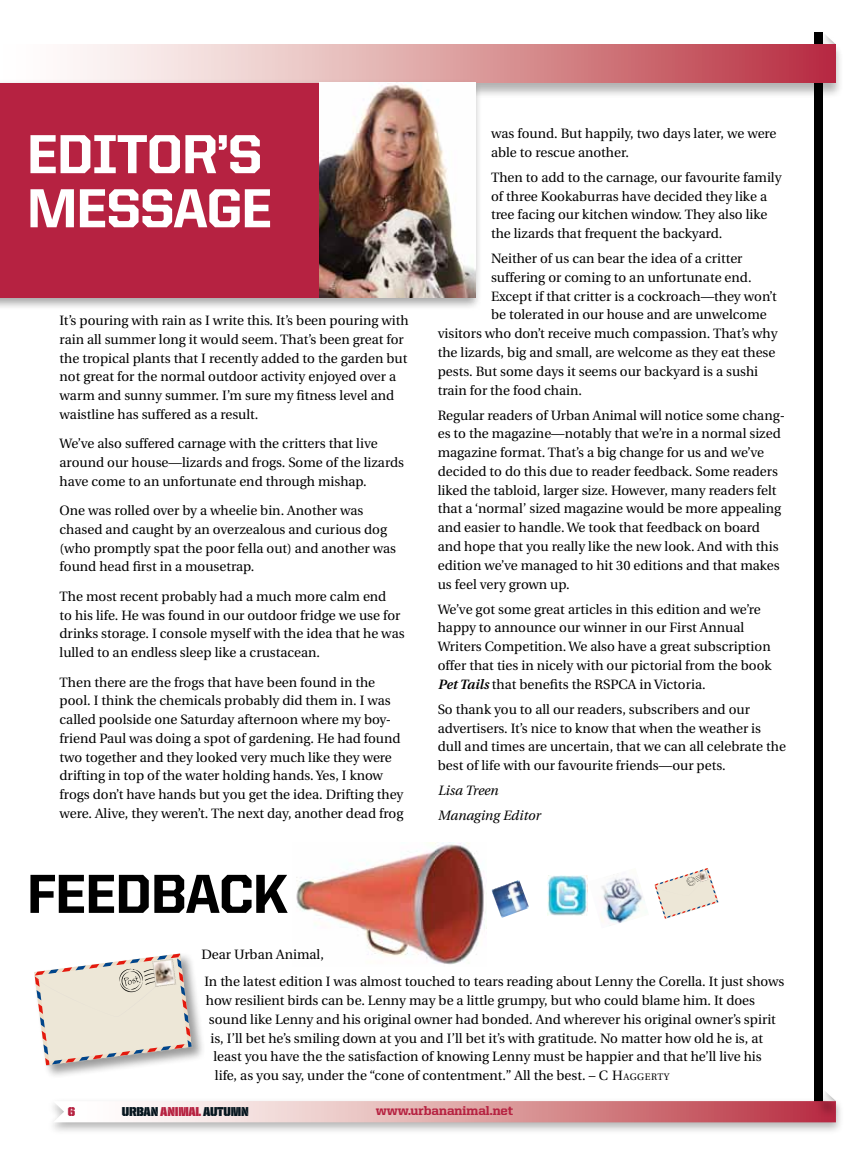
<style>
.page{position:relative;width:851px;height:1170px;background:#fff}
.page>*{position:absolute;margin:0;border:0;box-sizing:border-box;transform-origin:0 0}
.t1{font:800 55.05px/54px "United Sans Reg";letter-spacing:-.02em;color:#fff}
.t2{font:800 55.05px "United Sans Reg";letter-spacing:-.02em;color:#000}
.t3{font:13.5px/18.8px "Utopia";color:#000}
.t4{font:italic 13.5px/25px "Utopia";color:#000}
.t5{font:800 12.9px "United Serif Reg";color:#b62241}
.t6{font:12.9px "United Sans Semi Cond Stencil";letter-spacing:-.02em;color:#06161f}
.t7{font:12.9px "United Sans Semi Cond Stencil";color:#b62241}
.s1{font-weight:600;font-style:italic}
.s2{font-style:inherit}
.s3{font-size:9.45px}
.s4{color:#b62241}
</style>
<div class="page">
<div style="left:814px;top:32px;width:8px;height:1076px;background:#000"></div>
<div style="left:46px;top:1096px;width:797px;height:38px;background:#000;opacity:.3"></div>
<div style="left:814px;top:1090px;width:28px;height:27px;background:#000;opacity:.3"></div>
<svg style="left:53px;top:1088px;width:782px;height:34px"></svg>
<div style="left:814px;top:34px;width:28px;height:27px;background:#000;opacity:.3"></div>
<svg style="left:823px;top:34px;width:12px;height:10px"></svg>
<div style="left:0;top:44px;width:843px;height:55px;background:#000;opacity:.3"></div>
<div style="left:0;top:44px;width:835px;height:38px;background:linear-gradient(to right,#fff,#b93643)"></div>
<div style="left:0;top:79px;width:482px;height:231px;background:#000;opacity:.35"></div>
<div style="left:0;top:83px;width:474px;height:215px;background:#b62241"></div>
<img style="left:319px;top:83px;width:156px;height:215px">
<div style="left:32px;top:951px;width:174px;height:128px;background:#000;opacity:.4"></div>
<svg style="left:34px;top:953px;width:158px;height:112px;background:#e2dacf"></svg>
<img style="left:154px;top:960px;width:20px;height:25px">
<svg style="left:654px;top:868px;width:64px;height:50px"></svg>
<img style="left:547px;top:875px;width:40px;height:39px">
<img style="left:600px;top:874px;width:45px;height:52px">
<img style="left:296px;top:842px;width:190px;height:123px">
<img style="left:491px;top:880px;width:38px;height:37px">
<h1 class="t1" style="left:27px;top:126px;width:247px">EDITOR’S<br>MESSAGE</h1>
<p class="t3" style="left:60px;top:311px;width:350px">It’s pouring with rain as I write this. It’s been pouring with rain all summer long it would seem. That’s been great for the tropical plants that I recently added to the garden but not great for the normal outdoor activity enjoyed over a warm and sunny summer. I’m sure my fitness level and waistline has suffered as a result.</p>
<p class="t3" style="left:60px;top:434px;width:346px">We’ve also suffered carnage with the critters that live around our house—lizards and frogs. Some of the lizards have come to an unfortunate end through mishap.</p>
<p class="t3" style="left:60px;top:501px;width:338px">One was rolled over by a wheelie bin. Another was chased and caught by an overzealous and curious dog (who promptly spat the poor fella out) and another was found head first in a mousetrap.</p>
<p class="t3" style="left:60px;top:587px;width:346px">The most recent probably had a much more calm end<br>to his life. He was found in our outdoor fridge we use for drinks storage. I console myself with the idea that he was lulled to an endless sleep like a crustacean.</p>
<p class="t3" style="left:60px;top:672px;width:345px">Then there are the frogs that have been found in the pool. I think the chemicals probably did them in. I was called poolside one Saturday afternoon where my boy&shy;friend Paul was doing a spot of gardening. He had found two together and they looked very much like they were drifting in top of the water holding hands. Yes, I know frogs don’t have hands but you get the idea. Drifting they were. Alive, they weren’t. The next day, another dead frog</p>
<h1 class="t2" style="left:27px;top:863px;width:263px">FEEDBACK</h1>
<p class="t3" style="left:491px;top:124px;width:287px">was found. But happily, two days later, we were able to rescue another.</p>
<p class="t3" style="left:491px;top:168px;width:292px">Then to add to the carnage, our favourite family of three Kookaburras have decided they like a tree facing our kitchen window. They also like the lizards that frequent the backyard.</p>
<p class="t3" style="left:491px;top:249px;width:253px">Neither of us can bear the idea of a critter</p>
<p class="t3" style="left:491px;top:268px;width:262px">suffering or coming to an unfortunate end.</p>
<p class="t3" style="left:491px;top:287px;width:287px">Except if that critter is a cockroach—they won’t</p>
<p class="t3" style="left:491px;top:306px;width:277px">be tolerated in our house and are unwelcome</p>
<p class="t3" style="left:437px;top:324px;width:341px">visitors who don’t receive much compassion. That’s why</p>
<p class="t3" style="left:437px;top:343px;width:339px">the lizards, big and small, are welcome as they eat these</p>
<p class="t3" style="left:437px;top:362px;width:322px">pests. But some days it seems our backyard is a sushi</p>
<p class="t3" style="left:437px;top:381px;width:146px">train for the food chain.</p>
<p class="t3" style="left:437px;top:406px;width:349px">Regular readers of Urban Animal will notice some chang&shy;es to the magazine—notably that we’re in a normal sized magazine format. That’s a big change for us and we’ve decided to do this due to reader feedback. Some readers liked the tabloid, larger size. However, many readers felt that a ‘normal’ sized magazine would be more appealing and easier to handle. We took that feedback on board and hope that you really like the new look. And with this edition we’ve managed to hit 30 editions and that makes us feel very grown up.</p>
<p class="t3" style="left:437px;top:600px;width:335px">We’ve got some great articles in this edition and we’re happy to announce our winner in our First Annual Writers Competition. We also have a great subscription offer that ties in nicely with our pictorial from the book <span class="s1">Pet Tails</span> that benefits the RSPCA in Victoria.</p>
<p class="t3" style="left:437px;top:700px;width:350px">So thank you to all our readers, subscribers and our advertisers. It’s nice to know that when the weather is dull and times are uncertain, that we can all celebrate the best of life with our favourite friends—our pets.</p>
<p class="t4" style="left:437px;top:778px;width:104px">Lisa Treen<br>Managing Editor</p>
<p class="t3" style="left:201px;top:940px;width:584px;line-height:27.3px">Dear Urban Animal,<br>In the latest edition I was almost touched to tears reading about Lenny the Corella. It just shows</p>
<p class="t3" style="left:206px;top:991px;width:550px">how resilient birds can be. Lenny may be a little grumpy, but who could blame him. It does</p>
<p class="t3" style="left:209px;top:1009px;width:568px">sound like Lenny and his original owner had bonded. And wherever his original owner’s spirit</p>
<p class="t3" style="left:210px;top:1028px;width:554px">is, I’ll bet he’s smiling down at you and I’ll bet it’s with gratitude. No matter how old he is, at</p>
<p class="t3" style="left:213px;top:1047px;width:549px">least you have the the satisfaction of knowing Lenny must be happier and that he’ll live his</p>
<p class="t3" style="left:215px;top:1066px;width:456px">life, as you say, under the “cone of contentment.” All the best. – <span class="s2">C H</span><span class="s3">AGGERTY</span></p>
<p class="t7" style="left:68px;top:1104px;width:9px">6</p>
<p class="t6" style="left:122px;top:1104px;width:128px">URBAN <span class="s4">ANIMAL</span> AUTUMN</p>
<p class="t5" style="left:375px;top:1103px;width:139px">www.urbananimal.net</p>
</div>
